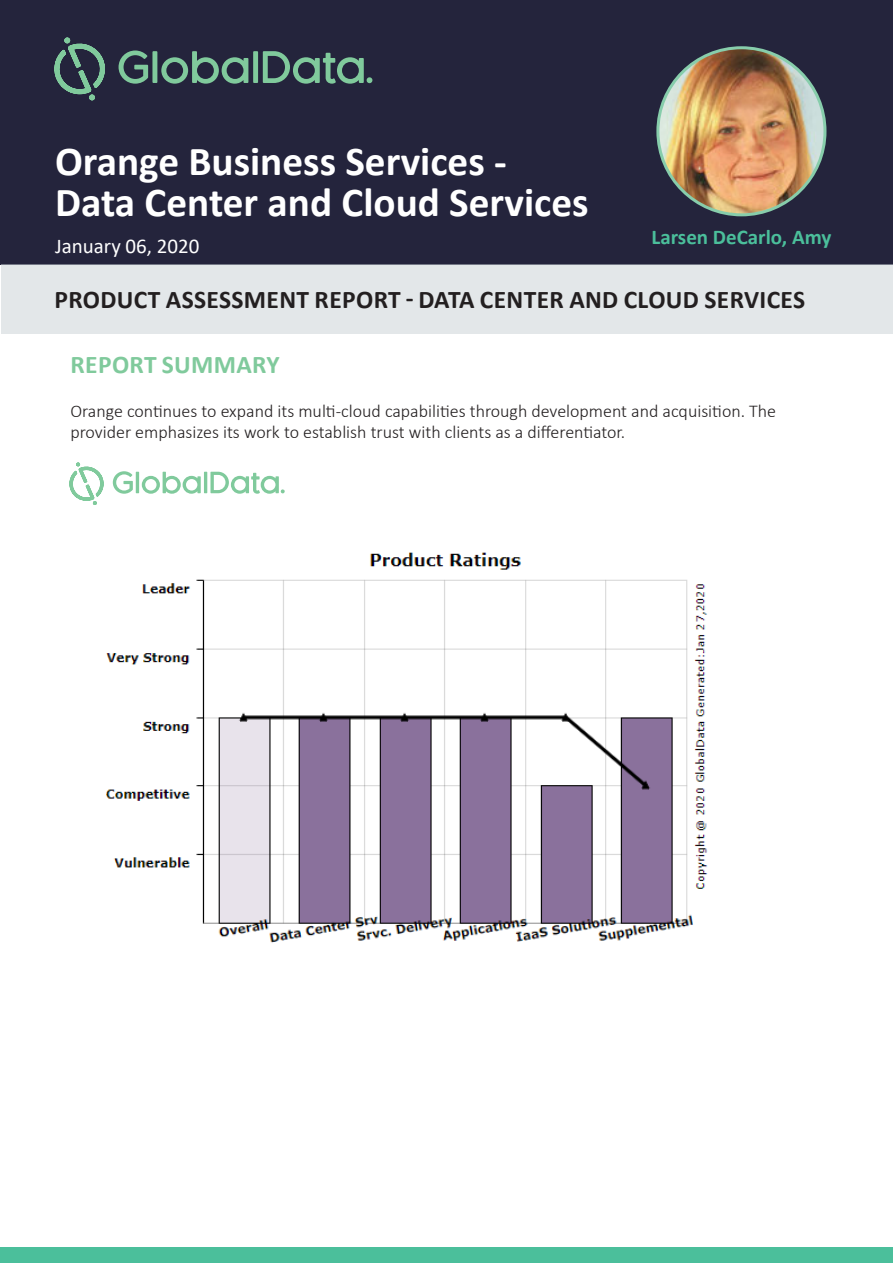
<style>
.page{position:relative;width:893px;height:1263px;background:#fff}
.page>*{position:absolute;margin:0;border:0;box-sizing:border-box;transform-origin:0 0}
.Heading_1{font:700 41.25px/41.2px "Calibri";color:#fff}
.t1{font:700 25.5px "Calibri";letter-spacing:.015em;color:#231f20}
.t2{font:700 25.5px "Calibri";letter-spacing:.015em;color:#80ca9c}
.t3{font:700 21px "Calibri";color:#4bbf9b}
.t4{font:21px "Calibri";color:#fff}
.Body{font:300 18px/21px "Calibri";color:#231f20}
</style>
<div class="page">
<div style="left:0;top:1247px;width:893px;height:16px;background:#4bbf9b"></div>
<div style="left:0;top:0;width:893px;height:265px;background:#24243c"></div>
<div style="left:1px;top:264px;width:891px;height:70px;background:#e3e7e9"></div>
<svg style="left:54px;top:37px;width:319px;height:63px"></svg>
<img style="left:658px;top:48px;width:167px;height:167px;border-radius:84px">
<svg style="left:69px;top:462px;width:216px;height:43px"></svg>
<img style="left:106px;top:552px;width:602px;height:391px">
<p class="Heading_1" style="left:55px;top:140px;width:535px">Orange Business Services -<br>Data Center and Cloud Services</p>
<p class="t4" style="left:55px;top:231px;width:146px">January 06, 2020</p>
<p class="t3" style="left:651px;top:222px;width:181px">Larsen DeCarlo, Amy</p>
<p class="t1" style="left:54px;top:282px;width:752px">PRODUCT ASSESSMENT REPORT - DATA CENTER AND CLOUD SERVICES</p>
<p class="t2" style="left:71px;top:346px;width:211px">REPORT SUMMARY</p>
<p class="Body" style="left:70px;top:401px;width:707px">Orange continues to expand its multi-cloud capabilities through development and acquisition. The provider emphasizes its work to establish trust with clients as a differentiator.</p>
</div>
